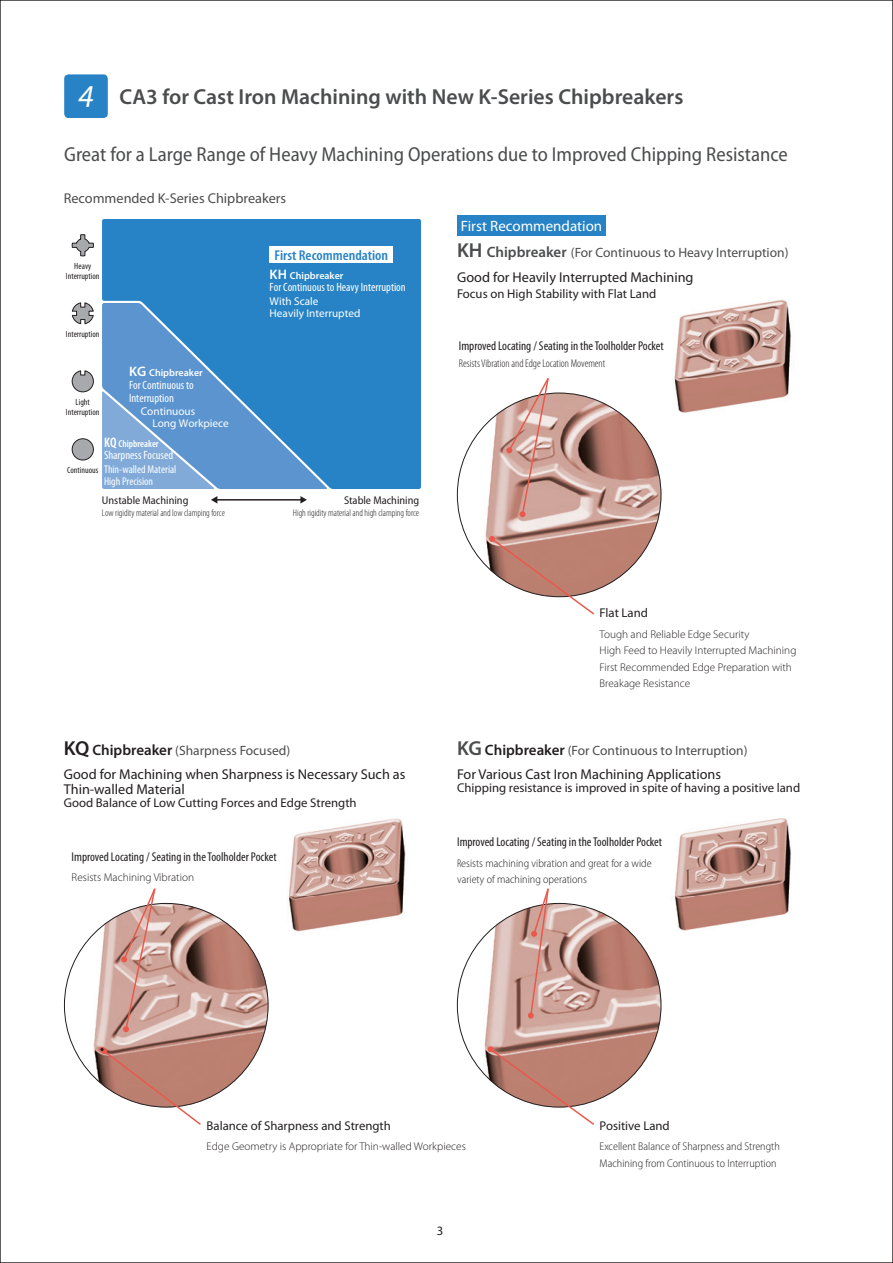
<style>
.page{position:relative;width:893px;height:1263px;background:#fff}
.page>*{position:absolute;margin:0;border:0;box-sizing:border-box;transform-origin:0 0}
.t1{font:600 21.75px "Myriad Pro";color:#4b4c4d}
.t2{font:semi-condensed 20.25px "Myriad Pro";color:#4b4c4d}
.t3{font:15px "Myriad Pro";color:#fff}
.t4{font:14.25px/15px "Myriad Pro";color:#231f20}
.t5{font:14.25px "Myriad Pro";color:#4b4c4d}
.t6{font:600 condensed 14.25px "Myriad Pro";color:#2783c5;scale:1.07 1}
.t7{font:13.5px "Myriad Pro";color:#4b4c4d}
.t8{font:12.75px "Myriad Pro";color:#231f20}
.t9{font:condensed 12.75px "Myriad Pro";color:#231f20}
.t10{font:condensed 12px/12.6px "Myriad Pro";color:#fff}
.t11{font:300 11.25px/16.5px "Myriad Pro";color:#231f20}
.t12{font:300 semi-condensed 11.25px/16.5px "Myriad Pro";color:#231f20}
.t13{font:11.25px/11.7px "Myriad Pro";color:#fff}
.t14{font:300 condensed 11.25px "Myriad Pro";color:#231f20}
.t15{font:semi-condensed 11.25px "Myriad Pro";color:#231f20}
.t16{font:condensed 11.25px/11.7px "Myriad Pro";color:#fff}
.t17{font:600 10.05px "Myriad Pro";color:#fff}
.t18{font:600 condensed 10.05px "Myriad Pro";color:#fff}
.t19{font:300 condensed 9.75px "Myriad Pro";color:#231f20}
.t20{font:condensed 9px/9.8px "Myriad Pro";color:#231f20;text-align:center}
.s1{font-weight:400;font-style:italic;font-size:31.95px;color:#fff}
.s2{font-size:13.8px}
.s3{font-weight:600;font-size:20.25px;color:#231f20}
.s4{font-weight:600;font-size:15px;color:#231f20}
.s5{font-weight:600;font-size:20.25px}
.s6{font-weight:600;font-size:15px}
.s7{font-stretch:condensed}
</style>
<div class="page">
<svg style="left:102px;top:219px;width:319px;height:270px;fill:#2783c5"></svg>
<div style="left:72px;top:439px;width:21px;height:21px;background:#a8a9ad;border-radius:50%"></div>
<div style="left:72px;top:438px;width:22px;height:22px;border:1px solid #231f20;border-radius:50%"></div>
<svg style="left:72px;top:370px;width:22px;height:22px"></svg>
<svg style="left:72px;top:302px;width:22px;height:22px"></svg>
<svg style="left:72px;top:234px;width:22px;height:22px"></svg>
<hr style="left:216px;top:499px;width:86px;height:2px;background:#231f20">
<svg style="left:211px;top:496px;width:6px;height:8px"></svg>
<svg style="left:300px;top:496px;width:7px;height:8px"></svg>
<div style="left:269px;top:246px;width:124px;height:17px;background:#fff"></div>
<img style="left:674px;top:300px;width:117px;height:113px">
<img style="left:674px;top:818px;width:117px;height:113px">
<img style="left:288px;top:818px;width:118px;height:114px">
<img style="left:467px;top:393px;width:194px;height:198px">
<img style="left:473px;top:903px;width:188px;height:198px">
<img style="left:64px;top:903px;width:204px;height:198px">
<img style="left:64px;top:903px;width:204px;height:204px;border-radius:102px">
<svg style="left:489px;top:536px;width:107px;height:79px"></svg>
<svg style="left:488px;top:1046px;width:108px;height:79px"></svg>
<svg style="left:100px;top:1047px;width:102px;height:78px"></svg>
<svg style="left:506px;top:378px;width:53px;height:139px"></svg>
<svg style="left:528px;top:888px;width:31px;height:130px"></svg>
<svg style="left:121px;top:888px;width:36px;height:144px"></svg>
<div style="left:64px;top:74px;width:44px;height:44px;background:#2783c5;border-radius:4px"></div>
<div style="left:457px;top:216px;width:149px;height:20px;background:#2783c5"></div>
<h1 class="t1" style="left:78px;top:84px;width:607px"><span class="s1">4</span> CA3 for Cast Iron Machining with New K-Series Chipbreakers</h1>
<h2 class="t2" style="left:64px;top:143px;width:725px">Great for a Large Range of Heavy Machining Operations due to Improved Chipping Resistance</h2>
<p class="t5" style="left:64px;top:190px;width:224px">Recommended K-Series Chipbreakers</p>
<p class="t20" style="left:66px;top:261px;width:35px">Heavy<br>Interruption</p>
<p class="t20" style="left:66px;top:329px;width:35px">Interruption</p>
<p class="t20" style="left:66px;top:397px;width:35px">Light<br>Interruption</p>
<p class="t17" style="left:129px;top:367px;width:75px"><span class="s2">KG</span> Chipbreaker</p>
<p class="t10" style="left:129px;top:379px;width:66px">For Continuous to<br>Interruption</p>
<p class="t13" style="left:152px;top:406px;width:78px;text-indent:-12px">Continuous<br>Long Workpiece</p>
<p class="t18" style="left:104px;top:438px;width:56px"><span class="s2">KQ</span> Chipbreaker</p>
<p class="t10" style="left:104px;top:449px;width:71px">Sharpness Focused</p>
<p class="t16" style="left:104px;top:464px;width:74px">Thin-walled Material<br>High Precision</p>
<p class="t20" style="left:67px;top:465px;width:33px">Continuous</p>
<p class="t15" style="left:102px;top:494px;width:88px">Unstable Machining</p>
<p class="t19" style="left:102px;top:507px;width:124px">Low rigidity material and low clamping force</p>
<p class="t6" style="left:274px;top:247px;width:108px">First Recommendation</p>
<p class="t17" style="left:270px;top:270px;width:75px"><span class="s2">KH</span> Chipbreaker</p>
<p class="t10" style="left:270px;top:281px;width:138px">For Continuous to Heavy Interruption</p>
<p class="t13" style="left:270px;top:296px;width:92px">With Scale<br>Heavily Interrupted</p>
<p class="t15" style="left:344px;top:494px;width:77px">Stable Machining</p>
<p class="t19" style="left:293px;top:507px;width:128px">High rigidity material and high clamping force</p>
<p class="t7" style="left:64px;top:743px;width:228px"><span class="s3">KQ</span> <span class="s4">Chipbreaker</span> (Sharpness Focused)</p>
<p class="t4" style="left:64px;top:766px;width:343px">Good for Machining when Sharpness is Necessary Such as<br>Thin-walled Material</p>
<p class="t8" style="left:64px;top:796px;width:294px">Good Balance of Low Cutting Forces and Edge Strength</p>
<p class="t9" style="left:72px;top:849px;width:206px">Improved Locating / Seating in the Toolholder Pocket</p>
<p class="t11" style="left:72px;top:870px;width:124px">Resists Machining Vibration</p>
<h3 class="t3" style="left:461px;top:218px;width:143px">First Recommendation</h3>
<p class="t7" style="left:457px;top:245px;width:333px"><span class="s5">KH</span> <span class="s6">Chipbreaker</span> (For Continuous to Heavy Interruption)</p>
<p class="t4" style="left:457px;top:269px;width:238px">Good for Heavily Interrupted Machining</p>
<p class="t8" style="left:457px;top:287px;width:201px">Focus on High Stability with Flat Land</p>
<p class="t9" style="left:459px;top:339px;width:206px">Improved Locating / Seating in the Toolholder Pocket</p>
<p class="t14" style="left:459px;top:357px;width:148px">Resists Vibration and Edge Location Movement</p>
<p class="t8" style="left:600px;top:606px;width:50px">Flat Land</p>
<p class="t11" style="left:600px;top:626px;width:198px">Tough and Reliable Edge Security<br>High Feed to Heavily Interrupted Machining First Recommended Edge Preparation with Breakage Resistance</p>
<p class="t7" style="left:457px;top:743px;width:292px"><span class="s5">KG</span> <span class="s4">Chipbreaker</span> (For Continuous to Interruption)</p>
<p class="t4" style="left:457px;top:766px;width:265px">For Various Cast Iron Machining Applications</p>
<p class="t8" style="left:457px;top:781px;width:345px">Chipping resistance is improved in spite of having a positive land</p>
<p class="t9" style="left:457px;top:835px;width:206px">Improved Locating / Seating in the Toolholder Pocket</p>
<p class="t12" style="left:457px;top:855px;width:196px"><span class="s7">R</span>esists machining vibration and great for a wide variety of machining operations</p>
<p class="t8" style="left:207px;top:1118px;width:186px">Balance of Sharpness and Strength</p>
<p class="t11" style="left:207px;top:1138px;width:261px">Edge Geometry is Appropriate for Thin-walled Workpieces</p>
<p class="t8" style="left:437px;top:1224px;width:8px">3</p>
<p class="t8" style="left:600px;top:1118px;width:72px">Positive Land</p>
<p class="t12" style="left:600px;top:1138px;width:182px">Excellent Balance of Sharpness and Strength<br>Machining from Continuous to Interruption</p>
</div>
